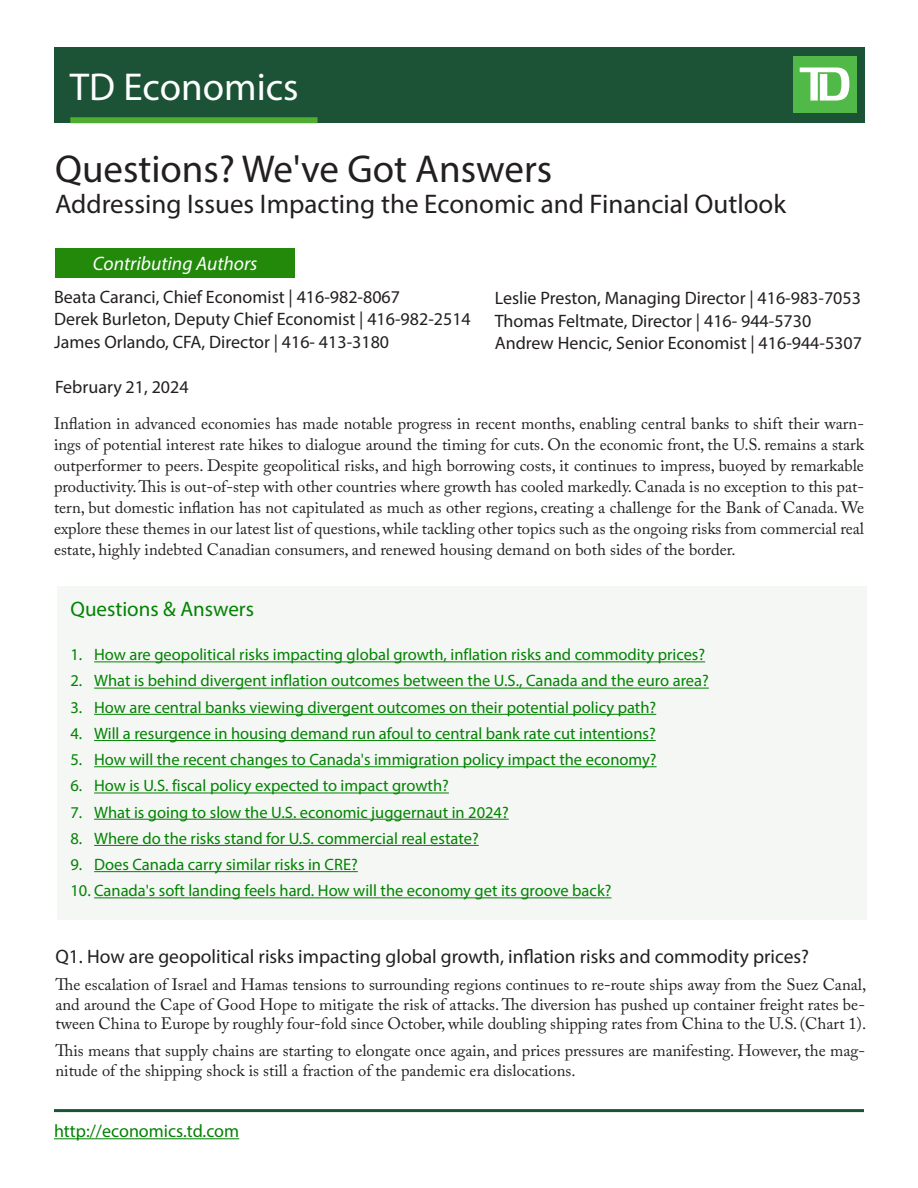
<style>
.page{position:relative;width:918px;height:1188px;background:#fff}
.page>*{position:absolute;margin:0;border:0;box-sizing:border-box;transform-origin:0 0}
.t1{font:39px "Myriad Pro";color:#231f20}
.t2{font:39px "Myriad Pro";color:#fff}
.t3{font:27px "Myriad Pro";color:#231f20}
.page_1-_dept{font:21px "Myriad Pro";color:#038203}
.Question{font:19.5px "Myriad Pro";color:#231f20}
.Subtitle{font:italic 19.5px "Myriad Pro";color:#fff}
.Economist_Name{font:18px "Myriad Pro";color:#231f20}
.t4{font:18px "Myriad Pro";color:#038203}
.Date{font:18px "Myriad Pro";color:#231f20}
.Lead_paragraph{font:16.5px/21px "Adobe Caslon Pro";color:#231f20;text-align:justify}
.t5{font:16.5px "Myriad Pro";color:#038203}
.Answers{font:16.5px/19.5px "Adobe Caslon Pro";color:#231f20;text-align:justify}
</style>
<div class="page">
<div style="left:54px;top:47px;width:810px;height:76px;background:#1c5336"></div>
<div style="left:793px;top:56px;width:63px;height:57px;background:#51b948"></div>
<svg style="left:800px;top:68px;width:49px;height:33px"></svg>
<div style="left:70px;top:117px;width:248px;height:6px;background:#4fad2f"></div>
<hr style="left:54px;top:1138px;width:185px;height:1px;background:#038203">
<hr style="left:54px;top:1109px;width:810px;height:3px;background:#1c5336">
<div style="left:57px;top:587px;width:810px;height:333px;background:#f4f7f4"></div>
<hr style="left:94px;top:661px;width:611px;height:1px;background:#038203">
<hr style="left:94px;top:688px;width:615px;height:1px;background:#038203">
<hr style="left:94px;top:714px;width:562px;height:1px;background:#038203">
<hr style="left:94px;top:740px;width:562px;height:1px;background:#038203">
<hr style="left:94px;top:766px;width:563px;height:1px;background:#038203">
<hr style="left:94px;top:793px;width:355px;height:1px;background:#038203">
<hr style="left:94px;top:819px;width:415px;height:1px;background:#038203">
<hr style="left:94px;top:845px;width:385px;height:1px;background:#038203">
<hr style="left:94px;top:871px;width:264px;height:1px;background:#038203">
<hr style="left:94px;top:897px;width:517px;height:1px;background:#038203">
<div style="left:56px;top:248px;width:239px;height:30px;background:#22890a"></div>
<h1 class="t2" style="left:70px;top:63px;width:230px">TD Economics</h1>
<p class="t1" style="left:55px;top:145px;width:499px">Questions? We've Got Answers</p>
<p class="t3" style="left:55px;top:188px;width:732px">Addressing Issues Impacting the Economic and Financial Outlook</p>
<p class="Subtitle" style="left:93px;top:251px;width:166px">Contributing Authors</p>
<p class="Economist_Name" style="left:54px;top:286px;width:348px">Beata Caranci, Chief Economist | 416-982-8067</p>
<p class="Economist_Name" style="left:54px;top:308px;width:418px">Derek Burleton, Deputy Chief Economist | 416-982-2514</p>
<p class="Economist_Name" style="left:54px;top:331px;width:337px">James Orlando, CFA, Director | 416- 413-3180</p>
<p class="Date" style="left:55px;top:376px;width:135px">February 21, 2024</p>
<p class="Economist_Name" style="left:495px;top:287px;width:368px">Leslie Preston, Managing Director | 416-983-7053</p>
<p class="Economist_Name" style="left:495px;top:310px;width:318px">Thomas Feltmate, Director | 416- 944-5730</p>
<p class="Economist_Name" style="left:495px;top:332px;width:369px">Andrew Hencic, Senior Economist | 416-944-5307</p>
<p class="Lead_paragraph" style="left:54px;top:413px;width:812px">Inflation in advanced economies has made notable progress in recent months, enabling central banks to shift their warn&shy;ings of potential interest rate hikes to dialogue around the timing for cuts. On the economic front, the U.S. remains a stark outperformer to peers. Despite geopolitical risks, and high borrowing costs, it continues to impress, buoyed by remarkable productivity. This is out-of-step with other countries where growth has cooled markedly. Canada is no exception to this pat&shy;tern, but domestic inflation has not capitulated as much as other regions, creating a challenge for the Bank of Canada. We explore these themes in our latest list of questions, while tackling other topics such as the ongoing risks from commercial real estate, highly indebted Canadian consumers, and renewed housing demand on both sides of the border.</p>
<p class="page_1-_dept" style="left:70px;top:596px;width:185px">Questions &amp; Answers</p>
<p class="t5" style="left:70px;top:645px;width:636px">1. How are geopolitical risks impacting global growth, inflation risks and commodity prices?</p>
<p class="t5" style="left:70px;top:671px;width:640px">2. What is behind divergent inflation outcomes between the U.S., Canada and the euro area?</p>
<p class="t5" style="left:70px;top:697px;width:587px">3. How are central banks viewing divergent outcomes on their potential policy path?</p>
<p class="t5" style="left:70px;top:723px;width:587px">4. Will a resurgence in housing demand run afoul to central bank rate cut intentions?</p>
<p class="t5" style="left:70px;top:749px;width:588px">5. How will the recent changes to Canada's immigration policy impact the economy?</p>
<p class="t5" style="left:70px;top:776px;width:380px">6. How is U.S. fiscal policy expected to impact growth?</p>
<p class="t5" style="left:70px;top:802px;width:440px">7. What is going to slow the U.S. economic juggernaut in 2024?</p>
<p class="t5" style="left:70px;top:828px;width:410px">8. Where do the risks stand for U.S. commercial real estate?</p>
<p class="t5" style="left:70px;top:854px;width:289px">9. Does Canada carry similar risks in CRE?</p>
<p class="t5" style="left:70px;top:881px;width:542px">10. Canada's soft landing feels hard. How will the economy get its groove back?</p>
<p class="Question" style="left:56px;top:945px;width:755px">Q1. How are geopolitical risks impacting global growth, inflation risks and commodity prices?</p>
<p class="Answers" style="left:56px;top:975px;width:812px">The escalation of Israel and Hamas tensions to surrounding regions continues to re-route ships away from the Suez Canal, and around the Cape of Good Hope to mitigate the risk of attacks. The diversion has pushed up container freight rates be&shy;tween China to Europe by roughly four-fold since October, while doubling shipping rates from China to the U.S. (Chart 1).</p>
<p class="Answers" style="left:56px;top:1041px;width:811px">This means that supply chains are starting to elongate once again, and prices pressures are manifesting. However, the mag&shy;nitude of the shipping shock is still a fraction of the pandemic era dislocations.</p>
<p class="t4" style="left:54px;top:1120px;width:187px">http://economics.td.com</p>
</div>
